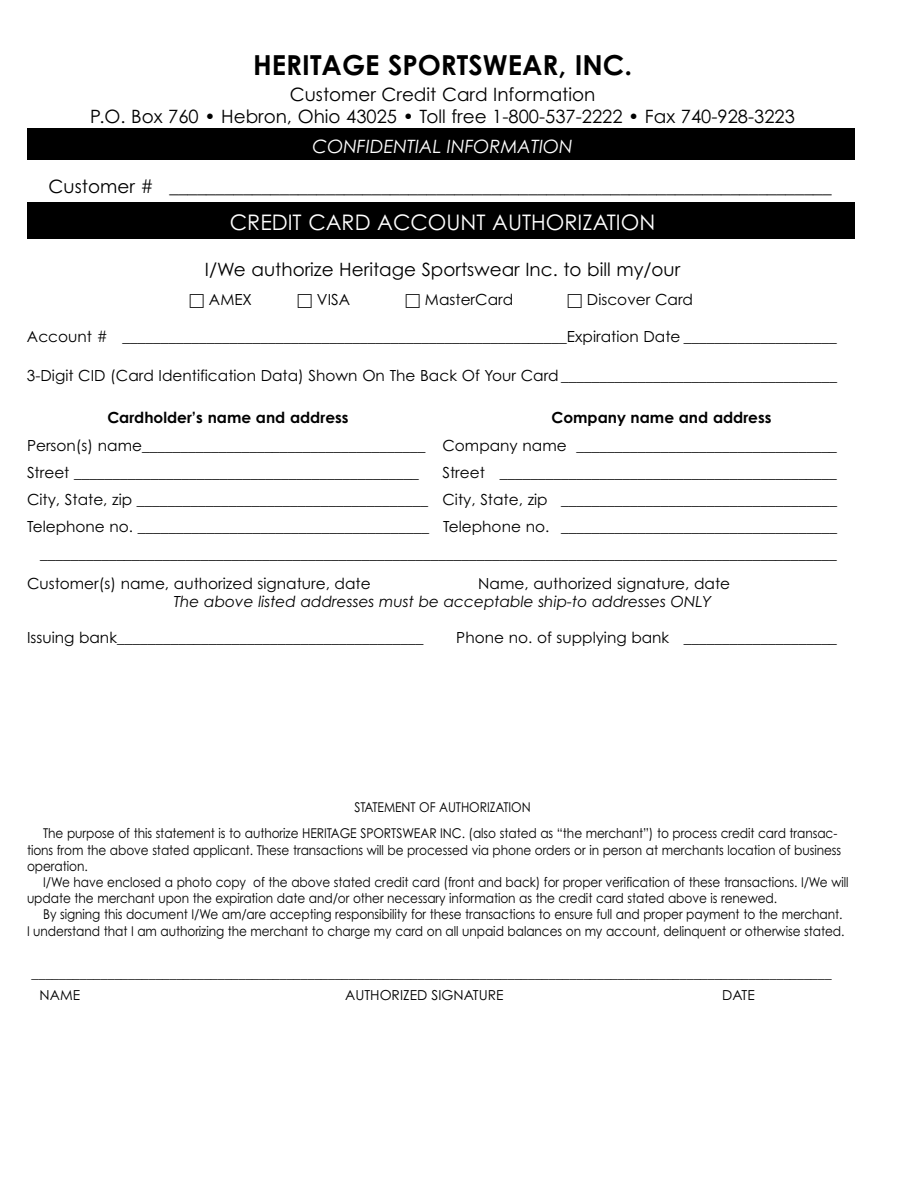
<style>
.page{position:relative;width:918px;height:1188px;background:#fff}
.page>*{position:absolute;margin:0;border:0;box-sizing:border-box;transform-origin:0 0}
.t1{font:700 27.6px "Century Gothic";color:#000}
.t2{font:21.45px "Century Gothic";color:#fff}
.t3{font:18.45px/22px "Century Gothic";color:#000;text-align:center}
.t4{font:italic 18.45px "Century Gothic";color:#fff}
.t5{font:15.3px/27px "Century Gothic";color:#000}
.t6{font:italic 15.3px "Century Gothic";color:#000}
.t7{font:700 15.3px "Century Gothic";color:#000}
.t8{font:13.8px/21.5px "Century Gothic";color:#000}
.t9{font:13.5px/16.2px "Century Gothic";letter-spacing:-.005em;color:#000;scale:.9 1}
.s1{font-family:"Universal Newswith Comm Pi"}
</style>
<div class="page">
<div style="left:27px;top:202px;width:828px;height:37px;background:#000"></div>
<div style="left:27px;top:129px;width:828px;height:31px;background:#000"></div>
<h1 class="t1" style="left:253px;top:49px;width:380px">HERITAGE SPORTSWEAR, INC.</h1>
<p class="t3" style="left:90px;top:84px;width:706px">Customer Credit Card Information<br>P.O. Box 760 • Hebron, Ohio 43025 • Toll free 1-800-537-2222 • Fax 740-928-3223</p>
<p class="t4" style="left:312px;top:136px;width:262px">CONFIDENTIAL INFORMATION</p>
<p class="t3" style="left:49px;top:175px;width:785px">Customer # ________________________________________________________________________</p>
<h2 class="t2" style="left:230px;top:210px;width:427px">CREDIT CARD ACCOUNT AUTHORIZATION</h2>
<p class="t3" style="left:205px;top:258px;width:477px">I/We authorize Heritage Sportswear Inc. to bill my/our</p>
<p class="t5" style="left:189px;top:286px;width:64px"><span class="s1">□</span> AMEX</p>
<p class="t5" style="left:297px;top:286px;width:55px"><span class="s1">□</span> VISA</p>
<p class="t5" style="left:405px;top:286px;width:110px"><span class="s1">□</span> MasterCard</p>
<p class="t5" style="left:567px;top:286px;width:128px"><span class="s1">□</span> Discover Card</p>
<p class="t5" style="left:27px;top:323px;width:811px">Account # __________________________________________________________Expiration Date ____________________</p>
<p class="t5" style="left:27px;top:362px;width:812px">3-Digit CID (Card Identification Data) Shown On The Back Of Your Card ____________________________________</p>
<p class="t7" style="left:107px;top:409px;width:243px">Cardholder’s name and address</p>
<p class="t7" style="left:551px;top:409px;width:222px">Company name and address</p>
<p class="t5" style="left:27px;top:433px;width:811px">Person(s) name_____________________________________ Company name __________________________________<br>Street _____________________________________________</p>
<p class="t5" style="left:27px;top:460px;width:812px;text-align:right">Street ____________________________________________<br>City, State, zip ______________________________________ City, State, zip ____________________________________ Telephone no. ______________________________________ Telephone no. ____________________________________ ________________________________________________________________________________________________________</p>
<p class="t5" style="left:27px;top:571px;width:345px">Customer(s) name, authorized signature, date</p>
<p class="t5" style="left:478px;top:571px;width:253px">Name, authorized signature, date</p>
<p class="t6" style="left:174px;top:593px;width:539px">The above listed addresses must be acceptable ship-to addresses ONLY</p>
<p class="t5" style="left:27px;top:625px;width:398px">Issuing bank________________________________________</p>
<p class="t5" style="left:456px;top:625px;width:382px">Phone no. of supplying bank ____________________</p>
<p class="t9" style="left:43px;top:794px;width:884px;line-height:26.7px;text-align:center">STATEMENT OF AUTHORIZATION<br>The purpose of this statement is to authorize HERITAGE SPORTSWEAR INC. (also stated as “the merchant”) to process credit card transac-</p>
<p class="t9" style="left:27px;top:842px;width:906px">tions from the above stated applicant. These transactions will be processed via phone orders or in person at merchants location of business operation.</p>
<p class="t9" style="left:27px;top:874px;width:914px;text-indent:16px">I/We have enclosed a photo copy of the above stated credit card (front and back) for proper verification of these transactions. I/We will update the merchant upon the expiration date and/or other necessary information as the credit card stated above is renewed.</p>
<p class="t9" style="left:27px;top:907px;width:910px;text-align:right">By signing this document I/We am/are accepting responsibility for these transactions to ensure full and proper payment to the merchant.<br>I understand that I am authorizing the merchant to charge my card on all unpaid balances on my account, delinquent or otherwise stated.</p>
<p class="t8" style="left:40px;top:963px;width:794px;text-indent:-8px">____________________________________________________________________________________________________________________<br>NAME</p>
<p class="t8" style="left:345px;top:984px;width:160px">AUTHORIZED SIGNATURE</p>
<p class="t8" style="left:722px;top:984px;width:34px">DATE</p>
</div>
